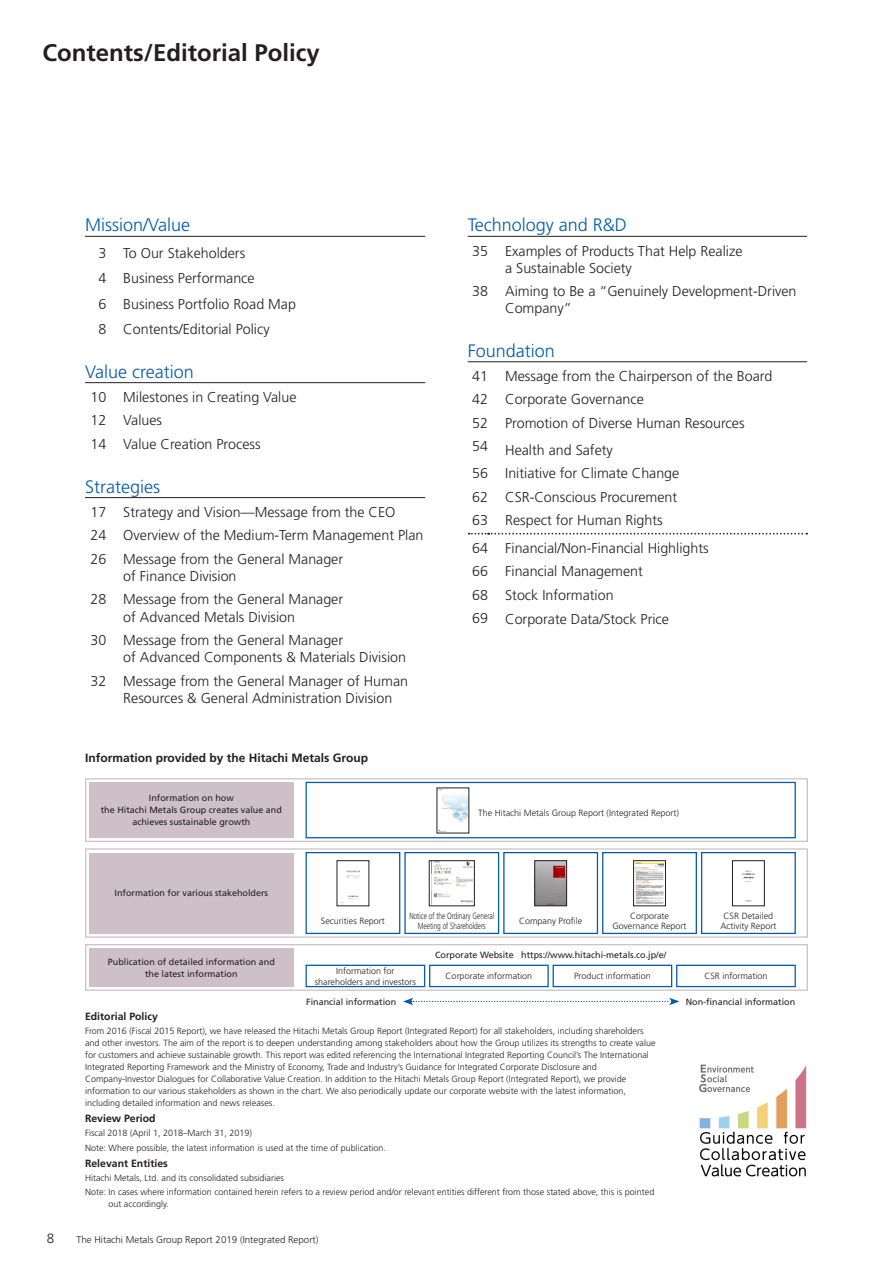
<style>
.page{position:relative;width:893px;height:1263px;background:#fff}
.page>*{position:absolute;margin:0;border:0;box-sizing:border-box;transform-origin:0 0}
.t1{font:700 24px "Frutiger LT Std";color:#231f20}
.t2{font:300 18px "Frutiger LT Std";color:#015aaa}
.t3{font:300 14.25px/23.4px "Frutiger LT Std";color:#231f20}
.t4{font:300 13.5px "Frutiger LT Std";color:#231f20}
.t5{font:700 12px "Frutiger LT Std";color:#231f20}
.t6{font:700 10.5px "Frutiger LT Std";color:#231f20}
.t7{font:300 9.75px "Frutiger LT Std";color:#231f20}
.t8{font:300 9px/12px "Frutiger LT Std";color:#231f20}
.t9{font:9px/12px "Frutiger LT Std";color:#231f20;text-align:center}
.t10{font:300 9px/10.5px "Frutiger LT Std";color:#231f20;text-align:center;scale:.72 1}
</style>
<div class="page">
<svg style="left:85px;top:236px;width:21px;height:1px"></svg>
<hr style="left:106px;top:236px;width:319px;height:1px;background:#231f20">
<svg style="left:85px;top:382px;width:21px;height:1px"></svg>
<hr style="left:106px;top:382px;width:319px;height:1px;background:#231f20">
<svg style="left:85px;top:497px;width:21px;height:1px"></svg>
<hr style="left:106px;top:497px;width:319px;height:1px;background:#231f20">
<svg style="left:468px;top:361px;width:20px;height:1px"></svg>
<hr style="left:488px;top:361px;width:319px;height:1px;background:#231f20">
<svg style="left:468px;top:236px;width:20px;height:1px"></svg>
<hr style="left:488px;top:236px;width:319px;height:1px;background:#231f20">
<svg style="left:469px;top:533px;width:338px;height:1px"></svg>
<div style="left:85px;top:778px;width:723px;height:64px;border:1px solid #cfc0c8"></div>
<div style="left:85px;top:848px;width:723px;height:90px;border:1px solid #cfc0c8"></div>
<div style="left:85px;top:944px;width:723px;height:47px;border:1px solid #cfc0c8"></div>
<div style="left:89px;top:948px;width:204px;height:38px;background:#cfc0c8"></div>
<div style="left:306px;top:782px;width:490px;height:56px;border:1px solid #015aaa"></div>
<div style="left:89px;top:782px;width:204px;height:56px;background:#cfc0c8"></div>
<div style="left:306px;top:852px;width:94px;height:82px;border:1px solid #015aaa"></div>
<div style="left:306px;top:965px;width:119px;height:22px;border:1px solid #015aaa"></div>
<div style="left:404px;top:852px;width:95px;height:82px;border:1px solid #015aaa"></div>
<div style="left:429px;top:965px;width:120px;height:22px;border:1px solid #015aaa"></div>
<div style="left:503px;top:852px;width:95px;height:82px;border:1px solid #015aaa"></div>
<div style="left:602px;top:852px;width:95px;height:82px;border:1px solid #015aaa"></div>
<div style="left:553px;top:965px;width:119px;height:22px;border:1px solid #015aaa"></div>
<div style="left:701px;top:852px;width:95px;height:82px;border:1px solid #015aaa"></div>
<div style="left:676px;top:965px;width:120px;height:22px;border:1px solid #015aaa"></div>
<div style="left:89px;top:853px;width:204px;height:80px;background:#cfc0c8"></div>
<svg style="left:403px;top:998px;width:276px;height:7px"></svg>
<img style="left:439px;top:790px;width:28px;height:41px">
<img style="left:536px;top:862px;width:29px;height:42px">
<div style="left:534px;top:860px;width:33px;height:46px;border:1px solid #231f20"></div>
<img style="left:635px;top:862px;width:29px;height:42px">
<div style="left:633px;top:860px;width:33px;height:46px;border:1px solid #231f20"></div>
<img style="left:742px;top:870px;width:13px;height:32px">
<div style="left:732px;top:860px;width:33px;height:46px;border:1px solid #231f20"></div>
<img style="left:431px;top:862px;width:42px;height:42px">
<div style="left:429px;top:860px;width:46px;height:46px;border:1px solid #231f20"></div>
<img style="left:340px;top:870px;width:20px;height:33px">
<img style="left:699px;top:1064px;width:108px;height:113px">
<h1 class="t1" style="left:43px;top:38px;width:279px">Contents/Editorial Policy</h1>
<h2 class="t2" style="left:85px;top:215px;width:107px">Mission/Value</h2>
<h3 class="t3" style="left:98px;top:240px;width:199px;line-height:25.5px">3 To Our Stakeholders<br>4 Business Performance<br>6 Business Portfolio Road Map<br>8 Contents/Editorial Policy</h3>
<h2 class="t2" style="left:85px;top:361px;width:110px">Value creation</h2>
<h3 class="t3" style="left:90px;top:385px;width:208px">10 Milestones in Creating Value<br>12 Values<br>14 Value Creation Process</h3>
<h2 class="t2" style="left:85px;top:476px;width:76px">Strategies</h2>
<h3 class="t3" style="left:90px;top:500px;width:334px">17 Strategy and Vision—Message from the CEO<br>24 Overview of the Medium-Term Management Plan<br>26 Message from the General Manager</h3>
<h3 class="t3" style="left:90px;top:564px;width:254px;text-indent:33px">of Finance Division<br>28 Message from the General Manager</h3>
<h3 class="t3" style="left:90px;top:605px;width:254px;text-indent:33px">of Advanced Metals Division<br>30 Message from the General Manager</h3>
<h3 class="t3" style="left:90px;top:646px;width:319px;text-align:right">of Advanced Components &amp; Materials Division<br>32 Message from the General Manager of Human</h3>
<h3 class="t3" style="left:123px;top:687px;width:270px">Resources &amp; General Administration Division</h3>
<h3 class="t5" style="left:85px;top:750px;width:284px">Information provided by the Hitachi Metals Group</h3>
<p class="t9" style="left:101px;top:792px;width:183px">Information on how<br>the Hitachi Metals Group creates value and achieves sustainable growth</p>
<p class="t9" style="left:115px;top:887px;width:155px">Information for various stakeholders</p>
<h2 class="t2" style="left:468px;top:215px;width:161px">Technology and R&amp;D</h2>
<h3 class="t3" style="left:505px;top:242px;width:239px;line-height:17.2px;text-indent:-33px">35 Examples of Products That Help Realize a Sustainable Society</h3>
<h3 class="t3" style="left:505px;top:283px;width:293px;line-height:17.2px;text-indent:-33px">38 Aiming to Be a “Genuinely Development-Driven<br>Company”</h3>
<h2 class="t2" style="left:468px;top:340px;width:89px">Foundation</h2>
<h3 class="t3" style="left:472px;top:365px;width:301px">41 Message from the Chairperson of the Board<br>42 Corporate Governance<br>52 Promotion of Diverse Human Resources</h3>
<h3 class="t3" style="left:472px;top:438px;width:209px">54 Health and Safety<br>56 Initiative for Climate Change<br>62 CSR-Conscious Procurement<br>63 Respect for Human Rights</h3>
<h3 class="t3" style="left:472px;top:536px;width:238px;line-height:23.9px">64 Financial/Non-Financial Highlights<br>66 Financial Management<br>68 Stock Information<br>69 Corporate Data/Stock Price</h3>
<p class="t8" style="left:478px;top:807px;width:202px">The Hitachi Metals Group Report (Integrated Report)</p>
<p class="t9" style="left:108px;top:956px;width:169px">Publication of detailed information and the latest information</p>
<p class="t8" style="left:321px;top:915px;width:65px">Securities Report</p>
<p class="t10" style="left:409px;top:910px;width:119px">Notice of the Ordinary General<br>Meeting of Shareholders</p>
<p class="t8" style="left:519px;top:915px;width:65px">Company Profile</p>
<p class="t8" style="left:612px;top:910px;width:76px;line-height:10.5px;text-align:center">Corporate<br>Governance Report</p>
<p class="t9" style="left:435px;top:949px;width:233px">Corporate Website https://www.hitachi-metals.co.jp/e/</p>
<p class="t8" style="left:720px;top:910px;width:57px;line-height:10.5px;text-align:center">CSR Detailed<br>Activity Report</p>
<p class="t8" style="left:315px;top:966px;width:103px;line-height:10.5px;text-align:center">Information for shareholders and investors</p>
<p class="t9" style="left:306px;top:996px;width:92px">Financial information</p>
<p class="t9" style="left:686px;top:996px;width:111px">Non-financial information</p>
<p class="t8" style="left:574px;top:970px;width:78px">Product information</p>
<p class="t8" style="left:704px;top:970px;width:65px">CSR information</p>
<p class="t8" style="left:446px;top:970px;width:88px">Corporate information</p>
<p class="t6" style="left:85px;top:1010px;width:74px">Editorial Policy</p>
<p class="t8" style="left:85px;top:1025px;width:572px">From 2016 (Fiscal 2015 Report), we have released the Hitachi Metals Group Report (Integrated Report) for all stakeholders, including shareholders and other investors. The aim of the report is to deepen understanding among stakeholders about how the Group utilizes its strengths to create value for customers and achieve sustainable growth. This report was edited referencing the International Integrated Reporting Council’s The International Integrated Reporting Framework and the Ministry of Economy, Trade and Industry’s Guidance for Integrated Corporate Disclosure and Company-Investor Dialogues for Collaborative Value Creation. In addition to the Hitachi Metals Group Report (Integrated Report), we provide information to our various stakeholders as shown in the chart. We also periodically update our corporate website with the latest information, including detailed information and news releases.</p>
<p class="t6" style="left:85px;top:1112px;width:72px">Review Period</p>
<p class="t8" style="left:85px;top:1126px;width:302px;line-height:14.1px">Fiscal 2018 (April 1, 2018–March 31, 2019)<br>Note: Where possible, the latest information is used at the time of publication.</p>
<p class="t6" style="left:85px;top:1157px;width:84px">Relevant Entities</p>
<p class="t8" style="left:85px;top:1171px;width:571px;line-height:14.1px">Hitachi Metals, Ltd. and its consolidated subsidiaries<br>Note: In cases where information contained herein refers to a review period and/or relevant entities different from those stated above, this is pointed</p>
<p class="t8" style="left:108px;top:1198px;width:62px">out accordingly.</p>
<h3 class="t4" style="left:47px;top:1231px;width:9px">8</h3>
<p class="t7" style="left:77px;top:1234px;width:244px">The Hitachi Metals Group Report 2019 (Integrated Report)</p>
</div>
